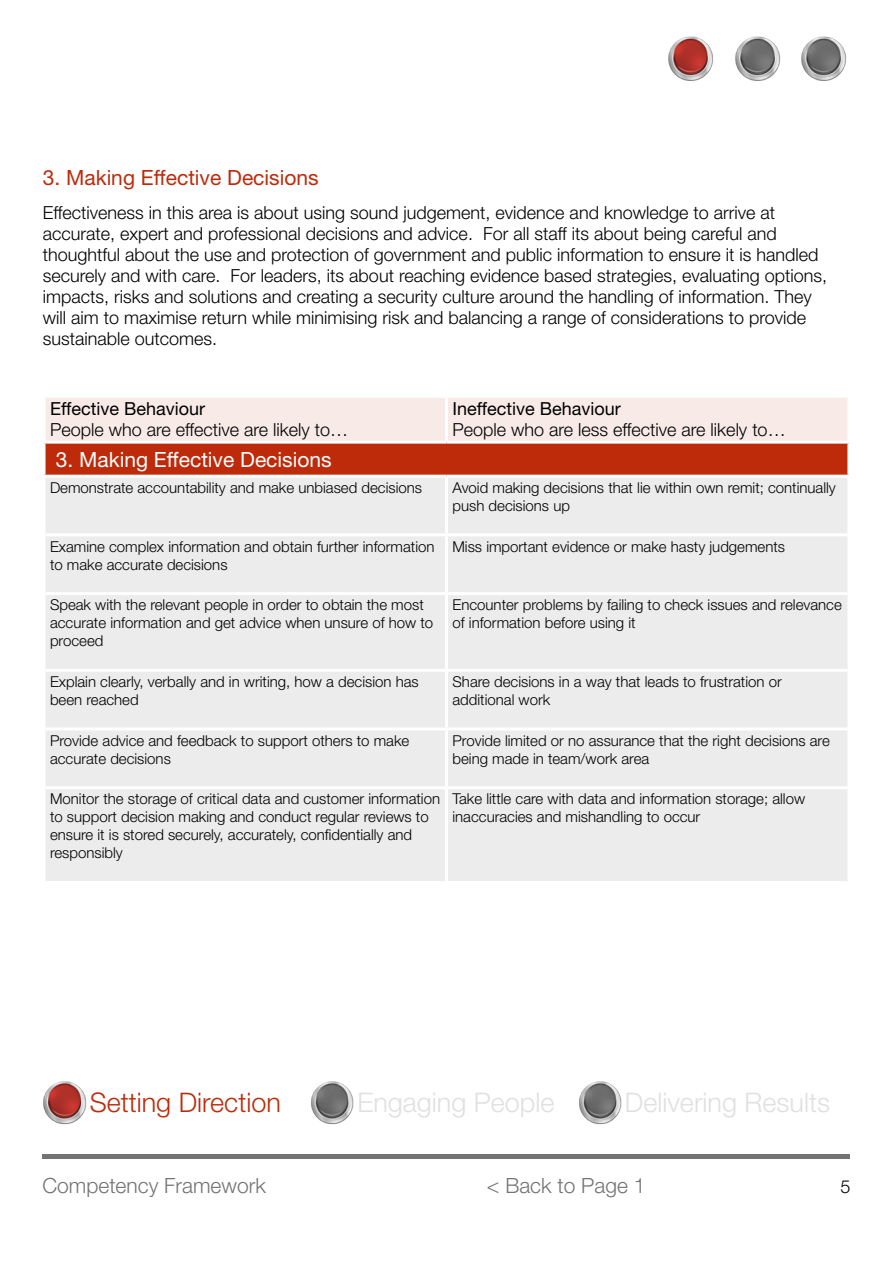
<style>
.page{position:relative;width:893px;height:1263px;background:#fff}
.page>*{position:absolute;margin:0;border:0;box-sizing:border-box;transform-origin:0 0}
.t1{font:300 27px "Helvetica Neue LT Std";color:#e0e0e0}
.t2{font:300 27px "Helvetica Neue LT Std";color:#bd2b0b}
.t3{font:300 21px "Helvetica Neue LT Std";color:#747373}
.SubHead_in_Table{font:21px "Helvetica Neue LT Std";color:#fff}
.t4{font:21px "Helvetica Neue LT Std";color:#bd2b0b}
.t5{font:300 18px/21px "Helvetica Neue LT Std";color:#000}
.t6{font:300 15px/18px "Helvetica Neue LT Std";color:#000}
.s1{font-weight:400}
</style>
<div class="page">
<img style="left:43px;top:1081px;width:44px;height:44px">
<img style="left:311px;top:1081px;width:43px;height:44px">
<img style="left:579px;top:1081px;width:43px;height:44px">
<img style="left:668px;top:36px;width:46px;height:45px">
<img style="left:735px;top:36px;width:46px;height:45px">
<img style="left:801px;top:36px;width:46px;height:45px">
<div style="left:43px;top:1154px;width:807px;height:5px;background:#747373"></div>
<div style="left:46px;top:398px;width:801px;height:43px;background:#f8eae7"></div>
<div style="left:44px;top:442px;width:805px;height:34px;background:#bd2b0b"></div>
<div style="left:46px;top:478px;width:801px;height:403px;background:#ececec"></div>
<hr style="left:43px;top:475px;width:403px;height:3px;background:#fff">
<hr style="left:46px;top:533px;width:400px;height:3px;background:#fff">
<hr style="left:46px;top:592px;width:400px;height:3px;background:#fff">
<hr style="left:46px;top:669px;width:400px;height:3px;background:#fff">
<hr style="left:46px;top:727px;width:400px;height:3px;background:#fff">
<hr style="left:46px;top:786px;width:400px;height:3px;background:#fff">
<hr style="left:43px;top:444px;width:3px;height:31px;background:#fff">
<hr style="left:847px;top:444px;width:3px;height:31px;background:#fff">
<hr style="left:43px;top:441px;width:403px;height:3px;background:#fff">
<hr style="left:446px;top:475px;width:404px;height:3px;background:#fff">
<hr style="left:445px;top:398px;width:3px;height:43px;background:#fff">
<hr style="left:446px;top:441px;width:404px;height:3px;background:#fff">
<hr style="left:445px;top:478px;width:3px;height:55px;background:#fff">
<hr style="left:445px;top:536px;width:3px;height:56px;background:#fff">
<hr style="left:445px;top:595px;width:3px;height:74px;background:#fff">
<hr style="left:445px;top:672px;width:3px;height:55px;background:#fff">
<hr style="left:445px;top:730px;width:3px;height:56px;background:#fff">
<hr style="left:445px;top:789px;width:3px;height:92px;background:#fff">
<hr style="left:446px;top:533px;width:401px;height:3px;background:#fff">
<hr style="left:446px;top:592px;width:401px;height:3px;background:#fff">
<hr style="left:446px;top:669px;width:401px;height:3px;background:#fff">
<hr style="left:446px;top:727px;width:401px;height:3px;background:#fff">
<hr style="left:446px;top:786px;width:401px;height:3px;background:#fff">
<p class="t4" style="left:43px;top:165px;width:277px">3. Making Effective Decisions</p>
<p class="t5" style="left:43px;top:202px;width:786px">Effectiveness in this area is about using sound judgement, evidence and knowledge to arrive at accurate, expert and professional decisions and advice. For all staff its about being careful and thoughtful about the use and protection of government and public information to ensure it is handled securely and with care. For leaders, its about reaching evidence based strategies, evaluating options, impacts, risks and solutions and creating a security culture around the handling of information. They will aim to maximise return while minimising risk and balancing a range of considerations to provide sustainable outcomes.</p>
<p class="t5" style="left:50px;top:398px;width:300px"><span class="s1">Effective Behaviour<br></span>People who are effective are likely to…</p>
<p class="t5" style="left:452px;top:398px;width:335px"><span class="s1">Ineffective Behaviour<br></span>People who are less effective are likely to…</p>
<p class="SubHead_in_Table" style="left:56px;top:447px;width:277px">3. Making Effective Decisions</p>
<p class="t6" style="left:50px;top:478px;width:374px">Demonstrate accountability and make unbiased decisions</p>
<p class="t6" style="left:452px;top:478px;width:385px">Avoid making decisions that lie within own remit; continually push decisions up</p>
<p class="t6" style="left:50px;top:537px;width:386px">Examine complex information and obtain further information to make accurate decisions</p>
<p class="t6" style="left:452px;top:537px;width:334px">Miss important evidence or make hasty judgements</p>
<p class="t6" style="left:50px;top:596px;width:385px">Speak with the relevant people in order to obtain the most accurate information and get advice when unsure of how to proceed</p>
<p class="t6" style="left:452px;top:596px;width:391px">Encounter problems by failing to check issues and relevance of information before using it</p>
<p class="t6" style="left:50px;top:672px;width:370px">Explain clearly, verbally and in writing, how a decision has been reached</p>
<p class="t6" style="left:452px;top:672px;width:331px">Share decisions in a way that leads to frustration or additional work</p>
<p class="t6" style="left:50px;top:731px;width:361px">Provide advice and feedback to support others to make accurate decisions</p>
<p class="t6" style="left:452px;top:731px;width:379px">Provide limited or no assurance that the right decisions are being made in team/work area</p>
<p class="t6" style="left:50px;top:790px;width:392px">Monitor the storage of critical data and customer information to support decision making and conduct regular reviews to ensure it is stored securely, accurately, confidentially and responsibly</p>
<p class="t6" style="left:452px;top:790px;width:354px">Take little care with data and information storage; allow inaccuracies and mishandling to occur</p>
<h1 class="t2" style="left:90px;top:1086px;width:193px">Setting Direction</h1>
<h1 class="t1" style="left:357px;top:1086px;width:199px">Engaging People</h1>
<h1 class="t1" style="left:625px;top:1086px;width:207px">Delivering Results</h1>
<h2 class="t3" style="left:43px;top:1172px;width:225px">Competency Framework</h2>
<p class="t5" style="left:840px;top:1176px;width:12px">5</p>
<h2 class="t3" style="left:487px;top:1172px;width:160px">&lt; Back to Page 1</h2>
</div>
